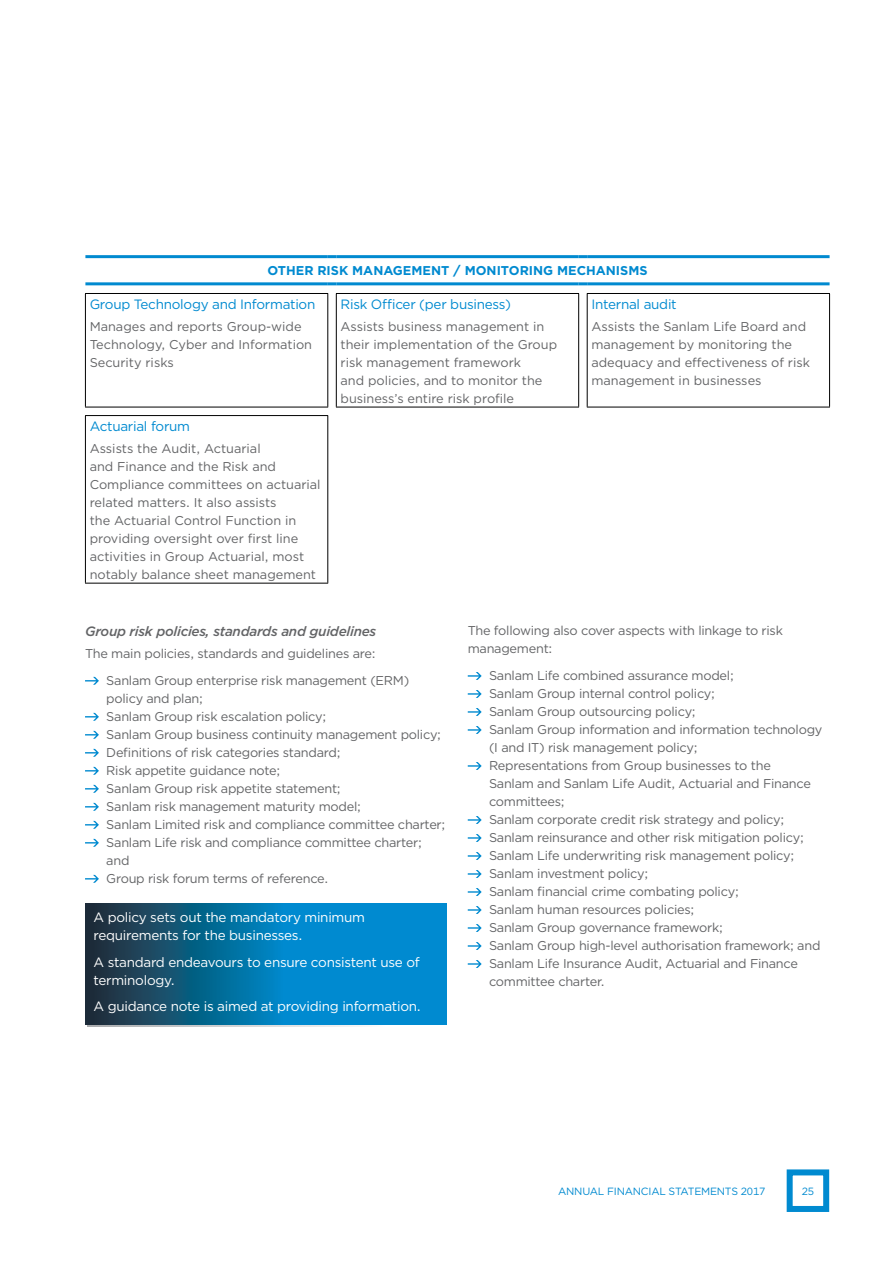
<style>
.page{position:relative;width:893px;height:1263px;background:#fff}
.page>*{position:absolute;margin:0;border:0;box-sizing:border-box;transform-origin:0 0}
.t1{font:13.5px/18px "Gotham";letter-spacing:-.02em;color:#fff}
.t2{font:13.5px "Gotham";letter-spacing:-.02em;color:#008ad0}
.t3{font:italic 500 13.5px "Gotham";letter-spacing:-.02em;color:#636466}
.t4{font:12.75px/18px "Gotham";letter-spacing:-.02em;color:#636466}
.t5{font:12.75px/18px "Gotham";color:#636466}
.t6{font:700 12.75px "Gotham";color:#008ad0}
.t7{font:10.5px "Gotham";letter-spacing:-.02em;color:#008ad0}
</style>
<div class="page">
<div style="left:787px;top:1169px;width:42px;height:43px;border:6px solid #008ad0"></div>
<hr style="left:85px;top:255px;width:243px;height:3px;background:#008ad0">
<svg style="left:328px;top:255px;width:8px;height:3px"></svg>
<hr style="left:336px;top:255px;width:243px;height:3px;background:#008ad0">
<svg style="left:579px;top:255px;width:8px;height:3px"></svg>
<hr style="left:587px;top:255px;width:243px;height:3px;background:#008ad0">
<hr style="left:85px;top:282px;width:243px;height:3px;background:#008ad0">
<svg style="left:328px;top:282px;width:8px;height:3px"></svg>
<hr style="left:336px;top:282px;width:243px;height:3px;background:#008ad0">
<svg style="left:579px;top:282px;width:8px;height:3px"></svg>
<hr style="left:587px;top:282px;width:243px;height:3px;background:#008ad0">
<hr style="left:85px;top:293px;width:243px;height:1px;background:#000">
<hr style="left:85px;top:294px;width:1px;height:113px;background:#000">
<hr style="left:327px;top:294px;width:1px;height:113px;background:#000">
<hr style="left:336px;top:293px;width:243px;height:1px;background:#000">
<hr style="left:336px;top:294px;width:1px;height:113px;background:#000">
<hr style="left:578px;top:294px;width:1px;height:113px;background:#000">
<hr style="left:587px;top:293px;width:243px;height:1px;background:#000">
<hr style="left:587px;top:294px;width:1px;height:113px;background:#000">
<hr style="left:829px;top:294px;width:1px;height:113px;background:#000">
<hr style="left:85px;top:407px;width:243px;height:1px;background:#000">
<hr style="left:336px;top:407px;width:243px;height:1px;background:#000">
<hr style="left:587px;top:407px;width:243px;height:1px;background:#000">
<hr style="left:85px;top:415px;width:243px;height:1px;background:#000">
<hr style="left:85px;top:416px;width:1px;height:167px;background:#000">
<hr style="left:327px;top:416px;width:1px;height:167px;background:#000">
<hr style="left:85px;top:583px;width:243px;height:1px;background:#000">
<svg style="left:468px;top:672px;width:14px;height:8px"></svg>
<svg style="left:468px;top:690px;width:14px;height:8px"></svg>
<svg style="left:468px;top:708px;width:14px;height:8px"></svg>
<svg style="left:468px;top:726px;width:14px;height:8px"></svg>
<svg style="left:468px;top:762px;width:14px;height:8px"></svg>
<svg style="left:468px;top:816px;width:14px;height:8px"></svg>
<svg style="left:468px;top:834px;width:14px;height:8px"></svg>
<svg style="left:468px;top:852px;width:14px;height:8px"></svg>
<svg style="left:468px;top:870px;width:14px;height:8px"></svg>
<svg style="left:468px;top:888px;width:14px;height:8px"></svg>
<svg style="left:468px;top:906px;width:14px;height:8px"></svg>
<svg style="left:468px;top:924px;width:14px;height:8px"></svg>
<svg style="left:468px;top:942px;width:14px;height:8px"></svg>
<svg style="left:468px;top:960px;width:14px;height:8px"></svg>
<svg style="left:85px;top:903px;width:361px;height:121px;background:#076fa2"></svg>
<svg style="left:85px;top:677px;width:14px;height:8px"></svg>
<svg style="left:85px;top:713px;width:14px;height:8px"></svg>
<svg style="left:85px;top:731px;width:14px;height:8px"></svg>
<svg style="left:85px;top:749px;width:14px;height:8px"></svg>
<svg style="left:85px;top:767px;width:14px;height:8px"></svg>
<svg style="left:85px;top:785px;width:14px;height:8px"></svg>
<svg style="left:85px;top:803px;width:14px;height:8px"></svg>
<svg style="left:85px;top:821px;width:14px;height:8px"></svg>
<svg style="left:85px;top:839px;width:14px;height:8px"></svg>
<svg style="left:85px;top:875px;width:14px;height:8px"></svg>
<p class="t6" style="left:267px;top:262px;width:382px">OTHER RISK MANAGEMENT / MONITORING MECHANISMS</p>
<p class="t2" style="left:90px;top:295px;width:227px">Group Technology and Information</p>
<p class="t5" style="left:90px;top:317px;width:224px">Manages and reports Group-wide<br>Technology, Cyber and Information<br>Security risks</p>
<p class="t2" style="left:341px;top:295px;width:172px">Risk Officer (per business)</p>
<p class="t5" style="left:341px;top:317px;width:218px">Assists business management in their implementation of the Group risk management framework<br>and policies, and to monitor the business’s entire risk profile</p>
<p class="t2" style="left:591px;top:295px;width:87px">Internal audit</p>
<p class="t5" style="left:591px;top:317px;width:220px">Assists the Sanlam Life Board and management by monitoring the adequacy and effectiveness of risk management in businesses</p>
<p class="t2" style="left:90px;top:417px;width:102px">Actuarial forum</p>
<p class="t5" style="left:90px;top:439px;width:232px">Assists the Audit, Actuarial<br>and Finance and the Risk and Compliance committees on actuarial related matters. It also assists<br>the Actuarial Control Function in providing oversight over first line activities in Group Actuarial, most notably balance sheet management</p>
<p class="t3" style="left:85px;top:622px;width:293px">Group risk policies, standards and guidelines</p>
<p class="t4" style="left:106px;top:640px;width:304px;line-height:26.5px;text-indent:-21px">The main policies, standards and guidelines are:<br>Sanlam Group enterprise risk management (ERM)</p>
<p class="t4" style="left:106px;top:689px;width:341px">policy and plan;<br>Sanlam Group risk escalation policy;<br>Sanlam Group business continuity management policy; Definitions of risk categories standard;<br>Risk appetite guidance note;<br>Sanlam Group risk appetite statement;<br>Sanlam risk management maturity model;<br>Sanlam Limited risk and compliance committee charter; Sanlam Life risk and compliance committee charter; and<br>Group risk forum terms of reference.</p>
<p class="t1" style="left:94px;top:908px;width:273px">A policy sets out the mandatory minimum requirements for the businesses.</p>
<p class="t1" style="left:94px;top:953px;width:328px">A standard endeavours to ensure consistent use of terminology.</p>
<p class="t1" style="left:94px;top:997px;width:329px">A guidance note is aimed at providing information.</p>
<p class="t4" style="left:468px;top:622px;width:317px">The following also cover aspects with linkage to risk management:</p>
<p class="t4" style="left:489px;top:666px;width:335px">Sanlam Life combined assurance model;<br>Sanlam Group internal control policy;<br>Sanlam Group outsourcing policy;<br>Sanlam Group information and information technology (I and IT) risk management policy;<br>Representations from Group businesses to the<br>Sanlam and Sanlam Life Audit, Actuarial and Finance committees;<br>Sanlam corporate credit risk strategy and policy; Sanlam reinsurance and other risk mitigation policy; Sanlam Life underwriting risk management policy; Sanlam investment policy;<br>Sanlam financial crime combating policy;<br>Sanlam human resources policies;<br>Sanlam Group governance framework;<br>Sanlam Group high-level authorisation framework; and Sanlam Life Insurance Audit, Actuarial and Finance committee charter.</p>
<p class="t7" style="left:558px;top:1184px;width:209px">ANNUAL FINANCIAL STATEMENTS 2017</p>
<p class="t7" style="left:802px;top:1184px;width:14px">25</p>
</div>
